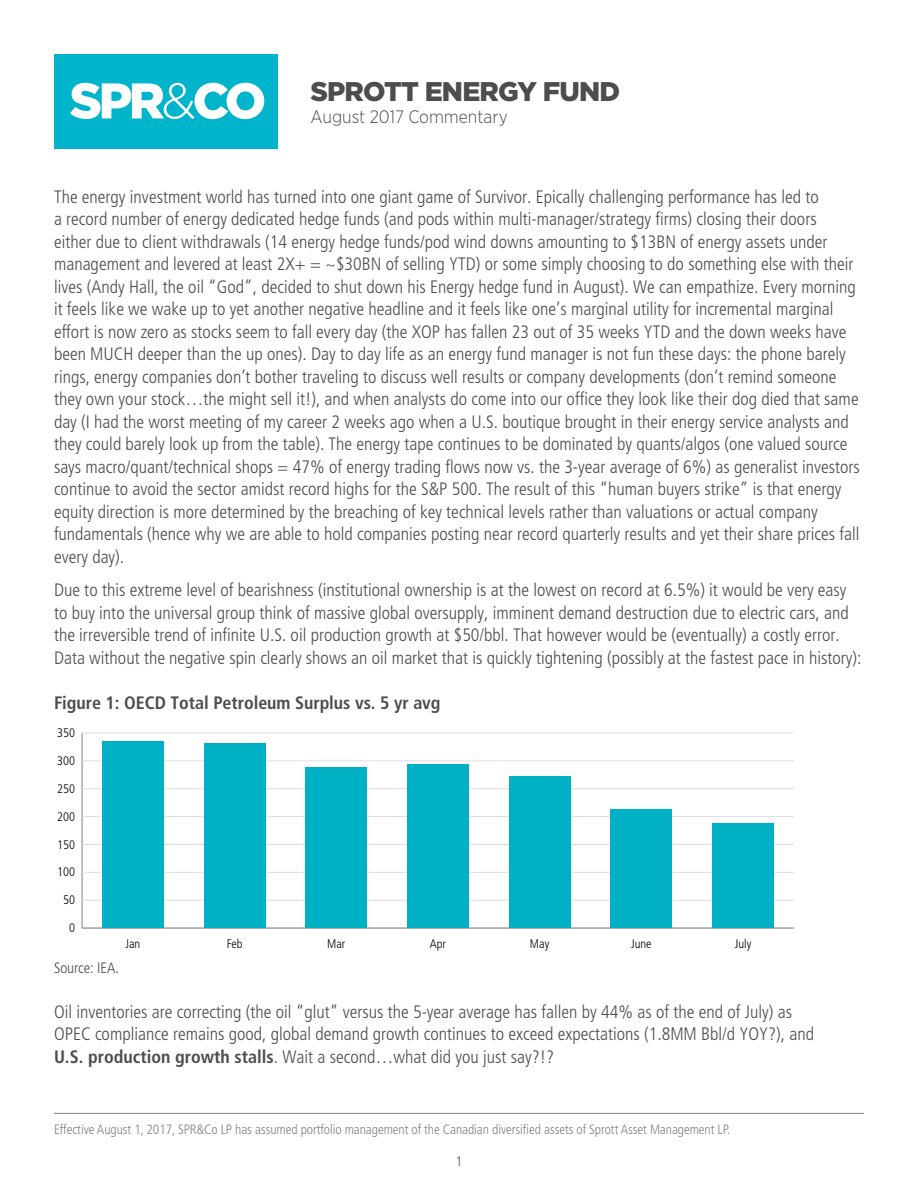
<style>
.page{position:relative;width:918px;height:1188px;background:#fff}
.page>*{position:absolute;margin:0;border:0;box-sizing:border-box;transform-origin:0 0}
.t1{font:900 50.1px "Gotham";color:#fff}
.t2{font:900 27px "Gotham";letter-spacing:-.03em;color:#4d4d4e}
.t3{font:300 condensed 18px/22.5px "Frutiger LT Std";color:#4d4d4e}
.t4{font:700 condensed 18px "Frutiger LT Std";letter-spacing:-.005em;color:#4d4d4e}
.t5{font:300 18px "Gotham Narrow";color:#4d4d4e}
.t6{font:300 condensed 15px "Frutiger LT Std";letter-spacing:-.005em;color:#4d4d4e}
.t7{font:300 condensed 13.5px "Frutiger LT Std";letter-spacing:-.005em;color:#7f8284}
.t8{font:300 condensed 13.5px "Frutiger LT Std";color:#4d4d4e}
.t9{font:300 condensed 12.45px "Frutiger LT Std";color:#000}
.s1{font-weight:300}
.s2{font-weight:700}
</style>
<div class="page">
<hr style="left:54px;top:1113px;width:810px;height:1px;background:#7f8284">
<hr style="left:82px;top:733px;width:1px;height:195px;background:#7f8284">
<hr style="left:82px;top:928px;width:712px;height:1px;background:#7f8284">
<hr style="left:82px;top:900px;width:712px;height:1px;background:#dcddde">
<hr style="left:82px;top:872px;width:712px;height:1px;background:#dcddde">
<hr style="left:82px;top:844px;width:712px;height:1px;background:#dcddde">
<hr style="left:82px;top:816px;width:712px;height:1px;background:#dcddde">
<hr style="left:82px;top:788px;width:712px;height:1px;background:#dcddde">
<hr style="left:82px;top:761px;width:712px;height:1px;background:#dcddde">
<hr style="left:82px;top:733px;width:712px;height:1px;background:#dcddde">
<div style="left:102px;top:742px;width:61px;height:186px;background:#00b1c5"></div>
<div style="left:204px;top:744px;width:61px;height:184px;background:#00b1c5"></div>
<div style="left:306px;top:768px;width:61px;height:160px;background:#00b1c5"></div>
<div style="left:407px;top:765px;width:61px;height:163px;background:#00b1c5"></div>
<div style="left:509px;top:776px;width:61px;height:152px;background:#00b1c5"></div>
<div style="left:611px;top:810px;width:61px;height:118px;background:#00b1c5"></div>
<div style="left:712px;top:823px;width:62px;height:105px;background:#00b1c5"></div>
<div style="left:54px;top:54px;width:224px;height:94px;background:#00b4cb"></div>
<h1 class="t1" style="left:70px;top:66px;width:198px">SPR<span class="s1">&amp;</span>CO</h1>
<h2 class="t2" style="left:310px;top:73px;width:311px">SPROTT ENERGY FUND</h2>
<p class="t5" style="left:310px;top:106px;width:199px">August 2017 Commentary</p>
<p class="t3" style="left:54px;top:185px;width:807px">The energy investment world has turned into one giant game of Survivor. Epically challenging performance has led to<br>a record number of energy dedicated hedge funds (and pods within multi-manager/strategy firms) closing their doors<br>either due to client withdrawals (14 energy hedge funds/pod wind downs amounting to $13BN of energy assets under management and levered at least 2X+ = ~$30BN of selling YTD) or some simply choosing to do something else with their lives (Andy Hall, the oil “God”, decided to shut down his Energy hedge fund in August). We can empathize. Every morning it feels like we wake up to yet another negative headline and it feels like one’s marginal utility for incremental marginal effort is now zero as stocks seem to fall every day (the XOP has fallen 23 out of 35 weeks YTD and the down weeks have been MUCH deeper than the up ones). Day to day life as an energy fund manager is not fun these days: the phone barely rings, energy companies don’t bother traveling to discuss well results or company developments (don’t remind someone they own your stock…the might sell it!), and when analysts do come into our office they look like their dog died that same day (I had the worst meeting of my career 2 weeks ago when a U.S. boutique brought in their energy service analysts and they could barely look up from the table). The energy tape continues to be dominated by quants/algos (one valued source says macro/quant/technical shops = 47% of energy trading flows now vs. the 3-year average of 6%) as generalist investors continue to avoid the sector amidst record highs for the S&amp;P 500. The result of this “human buyers strike” is that energy equity direction is more determined by the breaching of key technical levels rather than valuations or actual company fundamentals (hence why we are able to hold companies posting near record quarterly results and yet their share prices fall every day).</p>
<p class="t3" style="left:54px;top:579px;width:809px">Due to this extreme level of bearishness (institutional ownership is at the lowest on record at 6.5%) it would be very easy to buy into the universal group think of massive global oversupply, imminent demand destruction due to electric cars, and the irreversible trend of infinite U.S. oil production growth at $50/bbl. That however would be (eventually) a costly error.<br>Data without the negative spin clearly shows an oil market that is quickly tightening (possibly at the fastest pace in history):</p>
<p class="t4" style="left:54px;top:692px;width:388px">Figure 1: OECD Total Petroleum Surplus vs. 5 yr avg</p>
<p class="t9" style="left:57px;top:726px;width:19px">350</p>
<p class="t9" style="left:57px;top:754px;width:19px">300</p>
<p class="t9" style="left:57px;top:781px;width:19px">250</p>
<p class="t9" style="left:57px;top:809px;width:19px">200</p>
<p class="t9" style="left:57px;top:837px;width:19px">150</p>
<p class="t9" style="left:57px;top:865px;width:19px">100</p>
<p class="t9" style="left:63px;top:893px;width:13px">50</p>
<p class="t9" style="left:69px;top:921px;width:7px">0</p>
<p class="t9" style="left:126px;top:936px;width:16px">Jan</p>
<p class="t9" style="left:227px;top:936px;width:17px">Feb</p>
<p class="t9" style="left:327px;top:936px;width:20px">Mar</p>
<p class="t9" style="left:430px;top:936px;width:18px">Apr</p>
<p class="t9" style="left:530px;top:936px;width:21px">May</p>
<p class="t9" style="left:631px;top:936px;width:22px">June</p>
<p class="t9" style="left:735px;top:936px;width:18px">July</p>
<p class="t6" style="left:54px;top:959px;width:67px">Source: IEA.</p>
<p class="t3" style="left:54px;top:1000px;width:762px">Oil inventories are correcting (the oil “glut” versus the 5-year average has fallen by 44% as of the end of July) as<br>OPEC compliance remains good, global demand growth continues to exceed expectations (1.8MM Bbl/d YOY?), and<br><span class="s2">U.S. production growth stalls</span>. Wait a second…what did you just say?!?</p>
<p class="t7" style="left:54px;top:1122px;width:678px">Effective August 1, 2017, SPR&amp;Co LP has assumed portfolio management of the Canadian diversified assets of Sprott Asset Management LP.</p>
<p class="t8" style="left:456px;top:1154px;width:8px">1</p>
</div>
